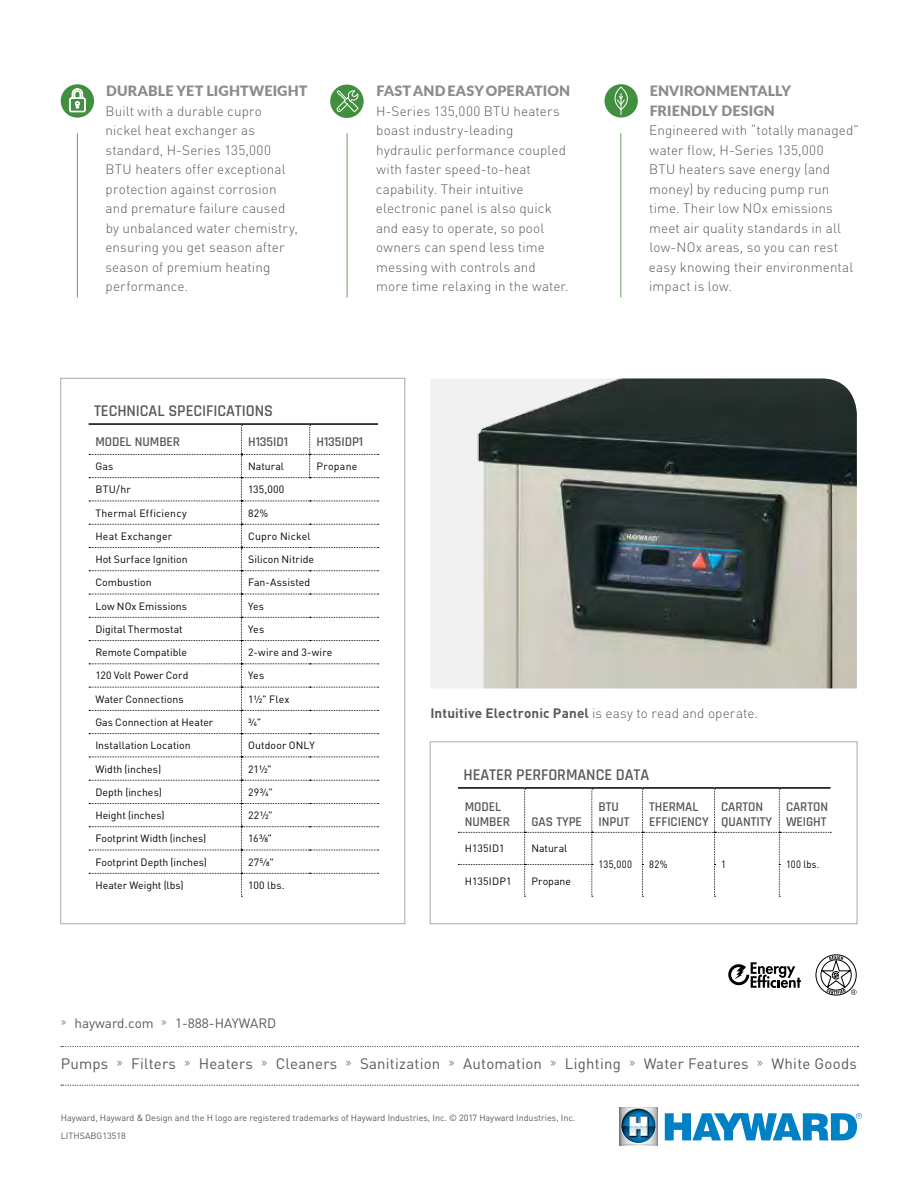
<style>
.page{position:relative;width:918px;height:1188px;background:#fff}
.page>*{position:absolute;margin:0;border:0;box-sizing:border-box;transform-origin:0 0}
.t1{font:600 16.5px "Rajdhani";letter-spacing:-.005em;color:#58595b}
.t2{font:15px "DIN Pro";letter-spacing:.015em;color:#58595b}
.t3{font:900 14.25px/19.5px "Lato";letter-spacing:.01em;color:#8a8c8e}
.t4{font:300 13.5px/19.5px "DIN Pro";letter-spacing:.01em;color:#58595b}
.t5{font:600 13.5px/15px "Rajdhani";letter-spacing:-.005em;color:#58595b}
.t6{font:700 13.5px "DIN Pro";letter-spacing:.01em;color:#58595b}
.t7{font:13.5px "DIN Pro";color:#58595b}
.t8{font:10.5px "DIN Pro";letter-spacing:.005em;color:#000}
.t9{font:10.5px "DIN Pro";letter-spacing:.005em;color:#000;scale:.9 1}
.t10{font:10.5px "DIN Pro";letter-spacing:.025em;color:#000}
.t11{font:9px/18px "DIN Pro";color:#58595b}
.s1{font-weight:300}
.s2{font-family:"Rajdhani"}
</style>
<div class="page">
<img style="left:431px;top:378px;width:426px;height:310px">
<img style="left:619px;top:1108px;width:48px;height:38px">
<svg style="left:619px;top:1107px;width:39px;height:1px"></svg>
<svg style="left:622px;top:1109px;width:33px;height:34px"></svg>
<svg style="left:619px;top:1117px;width:39px;height:28px"></svg>
<svg style="left:665px;top:1113px;width:197px;height:27px"></svg>
<svg style="left:61px;top:1085px;width:797px;height:1px"></svg>
<svg style="left:61px;top:1046px;width:797px;height:1px"></svg>
<div style="left:430px;top:742px;width:427px;height:182px;border:1px solid #a7a9ac"></div>
<hr style="left:89px;top:423px;width:152px;height:2px;background:#000">
<hr style="left:241px;top:423px;width:69px;height:2px;background:#000">
<hr style="left:310px;top:423px;width:68px;height:2px;background:#000">
<svg style="left:89px;top:425px;width:290px;height:472px"></svg>
<svg style="left:458px;top:789px;width:373px;height:108px"></svg>
<hr style="left:458px;top:787px;width:67px;height:2px;background:#000">
<hr style="left:525px;top:787px;width:67px;height:2px;background:#000">
<hr style="left:592px;top:787px;width:50px;height:2px;background:#000">
<hr style="left:642px;top:787px;width:72px;height:2px;background:#000">
<hr style="left:714px;top:787px;width:65px;height:2px;background:#000">
<hr style="left:779px;top:787px;width:52px;height:2px;background:#000">
<hr style="left:347px;top:133px;width:1px;height:164px;background:#699f5a">
<hr style="left:77px;top:133px;width:1px;height:164px;background:#699f5a">
<hr style="left:620px;top:133px;width:1px;height:164px;background:#699f5a">
<div style="left:330px;top:85px;width:34px;height:33px;background:#42903f;border-radius:50%"></div>
<svg style="left:336px;top:90px;width:24px;height:24px"></svg>
<div style="left:605px;top:84px;width:33px;height:34px;background:#42903f;border-radius:50%"></div>
<svg style="left:608px;top:86px;width:27px;height:29px"></svg>
<div style="left:61px;top:84px;width:33px;height:34px;background:#42903f;border-radius:50%"></div>
<svg style="left:69px;top:88px;width:16px;height:24px"></svg>
<svg style="left:728px;top:962px;width:73px;height:26px"></svg>
<svg style="left:816px;top:955px;width:41px;height:40px"></svg>
<p class="t3" style="left:106px;top:81px;width:203px">DURABLE YET LIGHTWEIGHT</p>
<p class="t4" style="left:105px;top:100px;width:194px">Built with a durable cupro nickel heat exchanger as standard, H-Series 135,000<br>BTU heaters offer exceptional protection against corrosion and premature failure caused by unbalanced water chemistry, ensuring you get season after season of premium heating performance.</p>
<p class="t3" style="left:377px;top:81px;width:195px">FAST AND EASY OPERATION</p>
<p class="t4" style="left:376px;top:100px;width:194px">H-Series 135,000 BTU heaters boast industry-leading hydraulic performance coupled with faster speed-to-heat capability. Their intuitive electronic panel is also quick and easy to operate, so pool owners can spend less time messing with controls and more time relaxing in the water.</p>
<p class="t3" style="left:650px;top:81px;width:143px">ENVIRONMENTALLY<br>FRIENDLY DESIGN</p>
<p class="t4" style="left:649px;top:120px;width:212px">Engineered with “totally managed” water flow, H-Series 135,000<br>BTU heaters save energy (and money) by reducing pump run time. Their low NOx emissions meet air quality standards in all low-NOx areas, so you can rest easy knowing their environmental impact is low.</p>
<p class="t1" style="left:94px;top:401px;width:180px">TECHNICAL SPECIFICATIONS</p>
<p class="t5" style="left:95px;top:434px;width:86px">MODEL NUMBER</p>
<p class="t5" style="left:248px;top:434px;width:41px">H135ID1</p>
<p class="t5" style="left:316px;top:434px;width:48px">H135IDP1</p>
<p class="t8" style="left:95px;top:458px;width:20px">Gas</p>
<p class="t8" style="left:248px;top:458px;width:37px">Natural</p>
<p class="t10" style="left:316px;top:458px;width:42px">Propane</p>
<p class="t8" style="left:95px;top:482px;width:37px">BTU/hr</p>
<p class="t8" style="left:248px;top:482px;width:38px">135,000</p>
<p class="t8" style="left:95px;top:505px;width:93px">Thermal Efficiency</p>
<p class="t8" style="left:248px;top:505px;width:22px">82%</p>
<p class="t8" style="left:95px;top:528px;width:78px">Heat Exchanger</p>
<p class="t8" style="left:248px;top:528px;width:64px">Cupro Nickel</p>
<p class="t8" style="left:95px;top:551px;width:94px">Hot Surface Ignition</p>
<p class="t8" style="left:248px;top:551px;width:67px">Silicon Nitride</p>
<p class="t8" style="left:95px;top:575px;width:58px">Combustion</p>
<p class="t8" style="left:248px;top:575px;width:64px">Fan-Assisted</p>
<p class="t8" style="left:95px;top:598px;width:93px">Low NOx Emissions</p>
<p class="t8" style="left:248px;top:598px;width:17px">Yes</p>
<p class="t8" style="left:95px;top:621px;width:89px">Digital Thermostat</p>
<p class="t8" style="left:248px;top:621px;width:18px">Yes</p>
<p class="t8" style="left:95px;top:644px;width:93px">Remote Compatible</p>
<p class="t8" style="left:248px;top:644px;width:86px">2-wire and 3-wire</p>
<p class="t8" style="left:95px;top:668px;width:95px">120 Volt Power Cord</p>
<p class="t8" style="left:248px;top:668px;width:18px">Yes</p>
<p class="t8" style="left:95px;top:691px;width:90px">Water Connections</p>
<p class="t8" style="left:248px;top:691px;width:43px">1½" Flex</p>
<p class="t8" style="left:95px;top:714px;width:120px">Gas Connection at Heater</p>
<p class="t8" style="left:248px;top:714px;width:14px">¾"</p>
<p class="t8" style="left:95px;top:737px;width:97px">Installation Location</p>
<p class="t8" style="left:248px;top:737px;width:68px">Outdoor ONLY</p>
<p class="t8" style="left:95px;top:761px;width:67px">Width (inches)</p>
<p class="t8" style="left:248px;top:761px;width:25px">21½"</p>
<p class="t8" style="left:95px;top:784px;width:68px">Depth (inches)</p>
<p class="t8" style="left:248px;top:784px;width:26px">29¾"</p>
<p class="t8" style="left:95px;top:807px;width:71px">Height (inches)</p>
<p class="t8" style="left:248px;top:807px;width:26px">22½"</p>
<p class="t8" style="left:95px;top:831px;width:112px">Footprint Width (inches)</p>
<p class="t8" style="left:248px;top:831px;width:25px">16⅜"</p>
<p class="t8" style="left:95px;top:854px;width:113px">Footprint Depth (inches)</p>
<p class="t8" style="left:248px;top:854px;width:27px">275/8"</p>
<p class="t8" style="left:95px;top:877px;width:90px">Heater Weight (lbs)</p>
<p class="t8" style="left:248px;top:877px;width:38px">100 lbs.</p>
<p class="t6" style="left:430px;top:702px;width:329px">Intuitive Electronic Panel <span class="s1">is easy to read and operate.</span></p>
<p class="t1" style="left:463px;top:765px;width:187px">HEATER PERFORMANCE DATA</p>
<p class="t5" style="left:465px;top:799px;width:47px">MODEL<br>NUMBER</p>
<p class="t5" style="left:531px;top:814px;width:52px">GAS TYPE</p>
<p class="t8" style="left:465px;top:841px;width:41px">H135ID1</p>
<p class="t8" style="left:531px;top:841px;width:37px">Natural</p>
<p class="t8" style="left:465px;top:873px;width:48px">H135IDP1</p>
<p class="t8" style="left:531px;top:873px;width:41px">Propane</p>
<p class="t5" style="left:599px;top:799px;width:32px">BTU<br>INPUT</p>
<p class="t5" style="left:649px;top:799px;width:61px">THERMAL<br>EFFICIENCY</p>
<p class="t5" style="left:721px;top:799px;width:52px">CARTON<br>QUANTITY</p>
<p class="t5" style="left:786px;top:799px;width:44px">CARTON<br>WEIGHT</p>
<p class="t9" style="left:599px;top:857px;width:39px">135,000</p>
<p class="t9" style="left:649px;top:857px;width:22px">82%</p>
<p class="t9" style="left:721px;top:857px;width:7px">1</p>
<p class="t9" style="left:786px;top:857px;width:39px">100 lbs.</p>
<p class="t7" style="left:61px;top:1013px;width:217px"><span class="s2">»</span> hayward.com <span class="s2">»</span> 1-888-HAYWARD</p>
<p class="t2" style="left:61px;top:1052px;width:798px">Pumps <span class="s2">»</span> Filters <span class="s2">»</span> Heaters <span class="s2">»</span> Cleaners <span class="s2">»</span> Sanitization <span class="s2">»</span> Automation <span class="s2">»</span> Lighting <span class="s2">»</span> Water Features <span class="s2">»</span> White Goods</p>
<p class="t11" style="left:61px;top:1108px;width:516px">Hayward, Hayward &amp; Design and the H logo are registered trademarks of Hayward Industries, Inc. © 2017 Hayward Industries, Inc.<br>LITHSABG13518</p>
</div>
